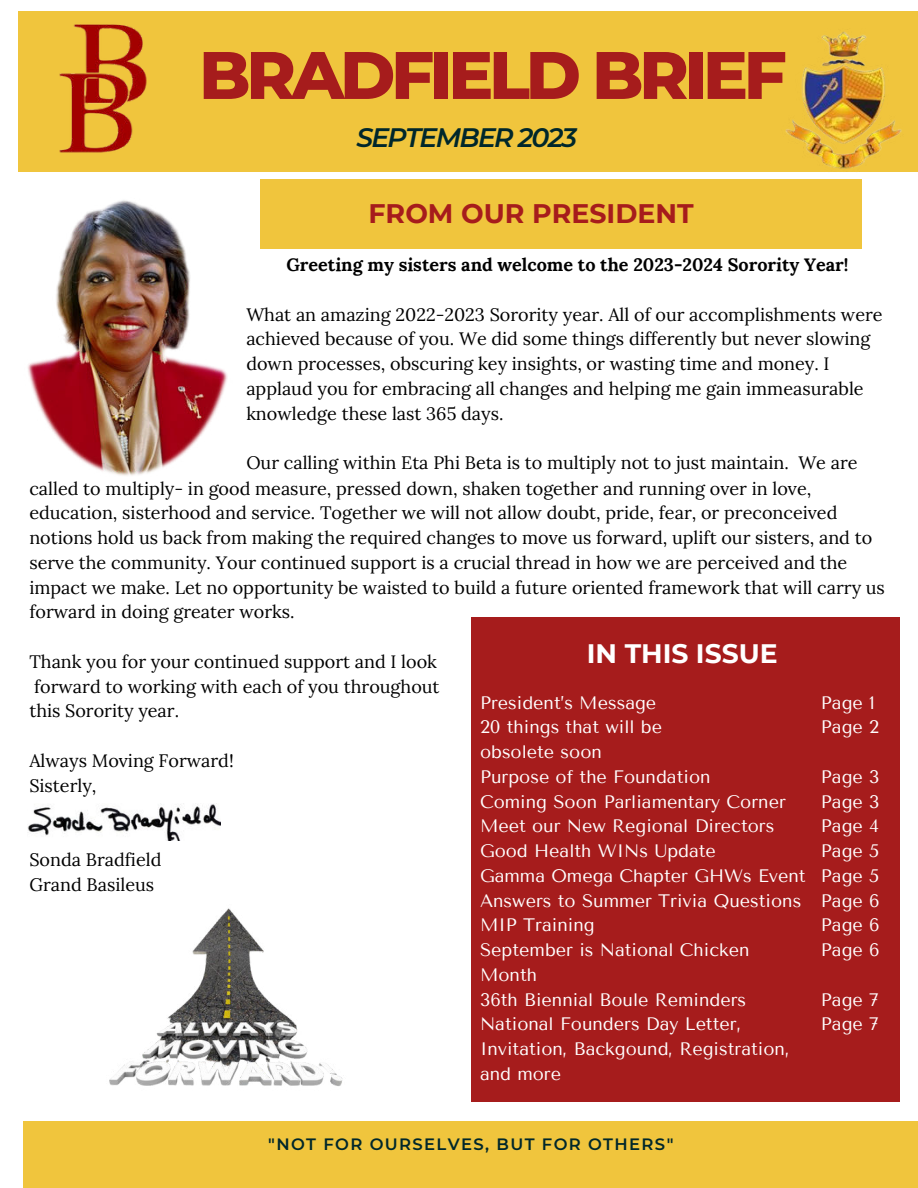
<style>
.page{position:relative;width:918px;height:1188px;background:#fff}
.page>*{position:absolute;margin:0;border:0;box-sizing:border-box;transform-origin:0 0}
.t1{font:800 67.05px "Montserrat";letter-spacing:-.065em;color:#a61c1c}
.t2{font:700 26.85px "Montserrat";color:#a61c1c}
.t3{font:italic 600 26.7px "Montserrat";letter-spacing:-.065em;color:#00272b}
.t4{font:700 26.7px "Montserrat";color:#fff}
.t5{font:18px/24.8px "Lora";color:#000}
.t6{font:18px/24.8px "Tenor Sans";color:#fff}
.t7{font:700 18px "Lora";color:#000}
.t8{font:600 16.35px "Montserrat";letter-spacing:.085em;color:#00272b}
</style>
<div class="page">
<div style="left:18px;top:11px;width:900px;height:161px;background:#f0c53d"></div>
<div style="left:261px;top:179px;width:601px;height:69px;background:#f0c53d"></div>
<div style="left:471px;top:617px;width:428px;height:484px;background:#a61c1c"></div>
<div style="left:23px;top:1121px;width:895px;height:67px;background:#f0c53d"></div>
<img style="left:59px;top:24px;width:88px;height:129px">
<img style="left:785px;top:31px;width:117px;height:138px">
<img style="left:28px;top:803px;width:192px;height:38px">
<img style="left:109px;top:908px;width:234px;height:178px">
<img style="left:27px;top:200px;width:201px;height:276px">
<h1 class="t1" style="left:199px;top:26px;width:589px">BRADFIELD BRIEF</h1>
<h3 class="t3" style="left:356px;top:119px;width:222px">SEPTEMBER 2023</h3>
<h2 class="t2" style="left:369px;top:194px;width:327px">FROM OUR PRESIDENT</h2>
<p class="t7" style="left:286px;top:249px;width:564px">Greeting my sisters and welcome to the 2023-2024 Sorority Year!</p>
<p class="t5" style="left:246px;top:301px;width:638px">What an amazing 2022-2023 Sorority year. All of our accomplishments were achieved because of you. We did some things differently but never slowing down processes, obscuring key insights, or wasting time and money. I applaud you for embracing all changes and helping me gain immeasurable knowledge these last 365 days.</p>
<p class="t5" style="left:246px;top:449px;width:613px">Our calling within Eta Phi Beta is to multiply not to just maintain. We are</p>
<p class="t5" style="left:29px;top:475px;width:857px">called to multiply- in good measure, pressed down, shaken together and running over in love, education, sisterhood and service. Together we will not allow doubt, pride, fear, or preconceived notions hold us back from making the required changes to move us forward, uplift our sisters, and to serve the community. Your continued support is a crucial thread in how we are perceived and the impact we make. Let no opportunity be waisted to build a future oriented framework that will carry us forward in doing greater works.</p>
<p class="t5" style="left:29px;top:648px;width:412px">Thank you for your continued support and I look forward to working with each of you throughout this Sorority year.</p>
<p class="t5" style="left:29px;top:747px;width:206px">Always Moving Forward!<br>Sisterly,</p>
<h3 class="t4" style="left:587px;top:634px;width:192px">IN THIS ISSUE</h3>
<p class="t6" style="left:480px;top:690px;width:327px">President’s Message<br>20 things that will be<br>obsolete soon<br>Purpose of the Foundation<br>Coming Soon Parliamentary Corner<br>Meet our New Regional Directors<br>Good Health WINs Update<br>Gamma Omega Chapter GHWs Event<br>Answers to Summer Trivia Questions<br>MIP Training<br>September is National Chicken<br>Month<br>36th Biennial Boule Reminders<br>National Founders Day Letter,<br>Invitation, Backgound, Registration, and more</p>
<p class="t6" style="left:821px;top:690px;width:60px">Page 1<br>Page 2</p>
<p class="t6" style="left:821px;top:764px;width:60px;text-align:justify">Page 3<br>Page 3<br>Page 4<br>Page 5<br>Page 5<br>Page 6<br>Page 6<br>Page 6</p>
<p class="t6" style="left:821px;top:987px;width:59px">Page 7<br>Page 7</p>
<p class="t5" style="left:29px;top:846px;width:134px">Sonda Bradfield<br>Grand Basileus</p>
<p class="t8" style="left:268px;top:1133px;width:407px">"NOT FOR OURSELVES, BUT FOR OTHERS"</p>
</div>
